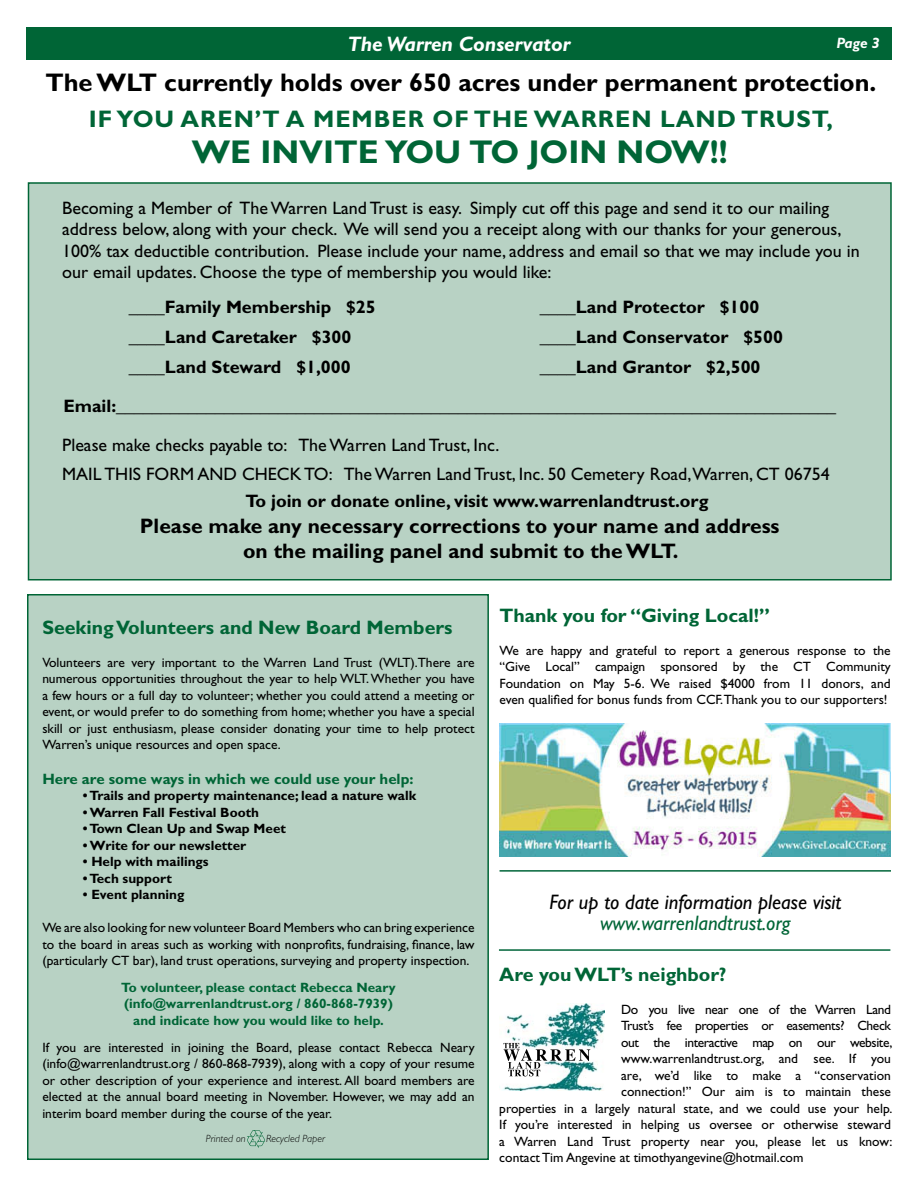
<style>
.page{position:relative;width:918px;height:1188px;background:#fff}
.page>*{position:absolute;margin:0;border:0;box-sizing:border-box;transform-origin:0 0}
.t1{font:700 33px "Gill Sans";color:#006536}
.t2{font:700 25.5px "Gill Sans";color:#000}
.t3{font:700 24px "Gill Sans";letter-spacing:.04em;color:#006536}
.t4{font:700 21px/25.2px "Gill Sans";color:#000;text-align:center}
.Text_2{font:italic 21px/21px "Gill Sans";color:#000;text-align:center}
.t5{font:italic 700 21px "Gill Sans";letter-spacing:-.005em;color:#fff}
.t6{font:700 19.5px "Gill Sans";color:#006536}
.t7{font:18px/21.6px "Gill Sans";color:#000}
.t8{font:700 18px "Gill Sans";color:#000}
.t9{font:700 15px "Gill Sans";color:#006536}
.t10{font:italic 700 15px "Gill Sans";color:#fff}
.Text_2-2{font:13.5px/16.5px "Gill Sans";color:#000;text-align:justify}
.t11{font:700 13.5px "Gill Sans";color:#000}
.t12{font:700 13.5px/16.4px "Gill Sans";color:#006536;text-align:center}
.Text_2-3{font:13.5px "Gill Sans";letter-spacing:-.03em;color:#000}
.TEXT{font:italic 300 10.5px "Gill Sans";color:#000}
.s1{color:#006536}
</style>
<div class="page">
<div style="left:28px;top:182px;width:864px;height:398px;background:#b8d2c4;border:2px solid #006536"></div>
<div style="left:27px;top:594px;width:462px;height:566px;background:#b8d2c4;border:2px solid #006536"></div>
<div style="left:27px;top:27px;width:865px;height:33px;background:#006536"></div>
<svg style="left:247px;top:1130px;width:18px;height:18px"></svg>
<img style="left:499px;top:1003px;width:105px;height:88px">
<svg style="left:504px;top:1043px;width:86px;height:33px"></svg>
<img style="left:499px;top:723px;width:392px;height:133px">
<hr style="left:500px;top:870px;width:391px;height:2px;background:#00653a">
<hr style="left:499px;top:949px;width:391px;height:2px;background:#00653a">
<p class="t5" style="left:348px;top:32px;width:224px">The Warren Conservator</p>
<p class="t10" style="left:837px;top:34px;width:45px">Page 3</p>
<p class="t2" style="left:45px;top:68px;width:833px">The WLT currently holds over 650 acres under permanent protection.</p>
<p class="t3" style="left:89px;top:104px;width:746px">IF YOU AREN’T A MEMBER OF THE WARREN LAND TRUST,</p>
<p class="t1" style="left:192px;top:132px;width:537px">WE INVITE YOU TO JOIN NOW!!</p>
<p class="t7" style="left:62px;top:197px;width:799px">Becoming a Member of The Warren Land Trust is easy. Simply cut off this page and send it to our mailing address below, along with your check. We will send you a receipt along with our thanks for your generous, 100% tax deductible contribution. Please include your name, address and email so that we may include you in our email updates. Choose the type of membership you would like:</p>
<p class="t8" style="left:129px;top:296px;width:248px">____Family Membership $25</p>
<p class="t8" style="left:129px;top:326px;width:224px">____Land Caretaker $300</p>
<p class="t8" style="left:129px;top:356px;width:223px">____Land Steward $1,000</p>
<p class="t8" style="left:63px;top:395px;width:774px">Email:________________________________________________________________________________</p>
<p class="t8" style="left:540px;top:296px;width:221px">____Land Protector $100</p>
<p class="t8" style="left:540px;top:326px;width:245px">____Land Conservator $500</p>
<p class="t8" style="left:540px;top:356px;width:222px">____Land Grantor $2,500</p>
<p class="t7" style="left:62px;top:434px;width:439px">Please make checks payable to: The Warren Land Trust, Inc.</p>
<p class="t7" style="left:62px;top:463px;width:769px">MAIL THIS FORM AND CHECK TO: The Warren Land Trust, Inc. 50 Cemetery Road,Warren, CT 06754</p>
<p class="t8" style="left:246px;top:490px;width:464px">To join or donate online, visit www.warrenlandtrust.org</p>
<p class="t4" style="left:140px;top:513px;width:641px">Please make any necessary corrections to your name and address on the mailing panel and submit to the WLT.</p>
<p class="t6" style="left:42px;top:616px;width:412px">Seeking Volunteers and New Board Members</p>
<p class="Text_2-2" style="left:42px;top:654px;width:434px">Volunteers are very important to the Warren Land Trust (WLT).There are numerous opportunities throughout the year to help WLT. Whether you have a few hours or a full day to volunteer; whether you could attend a meeting or event, or would prefer to do something from home; whether you have a special skill or just enthusiasm, please consider donating your time to help protect Warren’s unique resources and open space.</p>
<p class="t9" style="left:42px;top:770px;width:373px">Here are some ways in which we could use your help:</p>
<p class="t11" style="left:83px;top:788px;width:335px">• Trails and property maintenance; lead a nature walk</p>
<p class="t11" style="left:83px;top:804px;width:178px">• Warren Fall Festival Booth</p>
<p class="t11" style="left:83px;top:821px;width:205px">• Town Clean Up and Swap Meet</p>
<p class="t11" style="left:83px;top:837px;width:165px">• Write for our newsletter</p>
<p class="t11" style="left:83px;top:854px;width:127px">• Help with mailings</p>
<p class="t11" style="left:83px;top:870px;width:91px">• Tech support</p>
<p class="t11" style="left:83px;top:887px;width:103px">• Event planning</p>
<p class="Text_2-2" style="left:42px;top:919px;width:434px">We are also looking for new volunteer Board Members who can bring experience to the board in areas such as working with nonprofits, fundraising, finance, law (particularly CT bar), land trust operations, surveying and property inspection.</p>
<p class="t12" style="left:121px;top:979px;width:276px">To volunteer, please contact Rebecca Neary (info@warrenlandtrust.org / 860-868-7939) and indicate how you would like to help.</p>
<p class="Text_2-2" style="left:42px;top:1039px;width:434px">If you are interested in joining the Board, please contact Rebecca Neary (info@warrenlandtrust.org / 860-868-7939), along with a copy of your resume or other description of your experience and interest. All board members are elected at the annual board meeting in November. However, we may add an interim board member during the course of the year.</p>
<p class="TEXT" style="left:206px;top:1133px;width:41px">Printed on</p>
<p class="TEXT" style="left:266px;top:1133px;width:60px">Recycled Paper</p>
<p class="t6" style="left:500px;top:603px;width:272px">Thank you for “Giving Local!”</p>
<p class="Text_2-2" style="left:500px;top:642px;width:393px">We are happy and grateful to report a generous response to the “Give Local” campaign sponsored by the CT Community Foundation on May 5-6. We raised $4000 from 11 donors, and even qualified for bonus funds from CCF.Thank you to our supporters!</p>
<p class="Text_2" style="left:549px;top:891px;width:293px">For up to date information please visit <span class="s1">www.warrenlandtrust.org</span></p>
<p class="t6" style="left:499px;top:963px;width:229px">Are you WLT’s neighbor?</p>
<p class="Text_2-3" style="left:621px;top:1002px;width:271px">Do you live near one of the Warren Land</p>
<p class="Text_2-3" style="left:621px;top:1018px;width:271px">Trust’s fee properties or easements? Check</p>
<p class="Text_2-3" style="left:621px;top:1035px;width:273px">out the interactive map on our website,</p>
<p class="Text_2-2" style="left:621px;top:1051px;width:271px">www.warrenlandtrust.org, and see. If you</p>
<p class="Text_2-2" style="left:621px;top:1067px;width:271px">are, we’d like to make a “conservation</p>
<p class="Text_2-2" style="left:621px;top:1084px;width:271px">connection!” Our aim is to maintain these</p>
<p class="Text_2-2" style="left:499px;top:1100px;width:395px">properties in a largely natural state, and we could use your help.</p>
<p class="Text_2-2" style="left:499px;top:1117px;width:393px">If you’re interested in helping us oversee or otherwise steward</p>
<p class="Text_2-2" style="left:499px;top:1133px;width:394px">a Warren Land Trust property near you, please let us know:</p>
<p class="Text_2-2" style="left:499px;top:1150px;width:306px">contact Tim Angevine at timothyangevine@hotmail.com</p>
</div>
